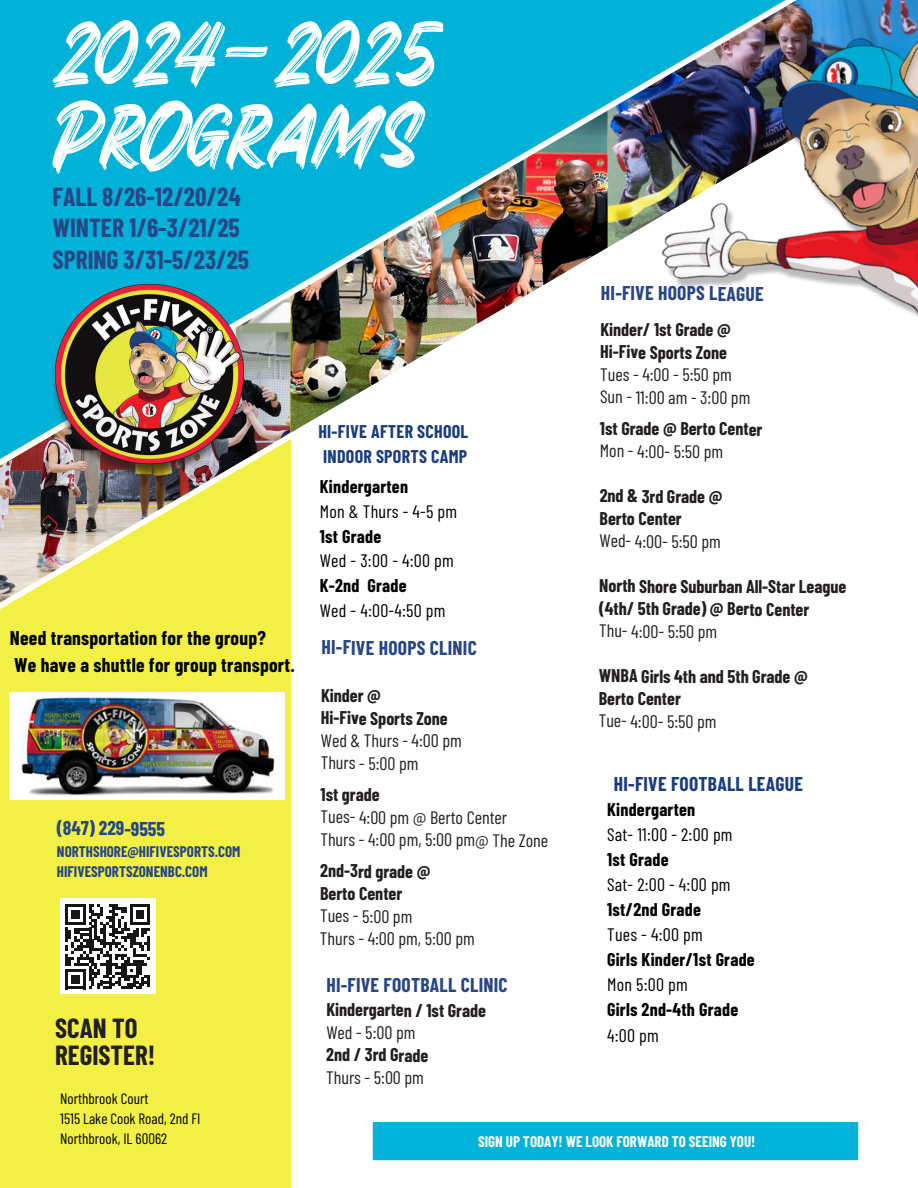
<style>
.page{position:relative;width:918px;height:1188px;background:#fff}
.page>*{position:absolute;margin:0;border:0;box-sizing:border-box;transform-origin:0 0}
.t1{font:123px "Black Ravens";color:#fff}
.t2{font:700 27px/27px "Barlow Condensed";color:#231f20}
.t3{font:700 25.5px "Barlow Condensed";color:#264686}
.t4{font:700 19.5px "Barlow Condensed";letter-spacing:.01em;color:#264686}
.t5{font:700 19.5px/27px "Barlow Condensed";letter-spacing:.015em;color:#000}
.t6{font:700 19.5px "Barlow Condensed";letter-spacing:.015em;color:#1a3d80}
.t7{font:700 18px/22.5px "Barlow Condensed";letter-spacing:-.005em;color:#231f20}
.t8{font:18px/22.5px "Barlow Condensed";letter-spacing:-.005em;color:#231f20}
.t9{font:700 18px/25px "Barlow Condensed";letter-spacing:.015em;color:#000}
.t10{font:18px/24.8px "Barlow Condensed";letter-spacing:.015em;color:#000}
.t11{font:700 18px/24.8px "Barlow Condensed";letter-spacing:.015em;color:#1a3d80}
.t12{font:15px "Barlow Condensed";color:#000}
.t13{font:700 15px/20.2px "Barlow Condensed";color:#264686}
.t14{font:700 15px "Barlow Condensed";color:#fff}
.s1{font-weight:700}
.s2{font-weight:400}
</style>
<div class="page">
<div style="left:0;top:269px;width:291px;height:919px;background:#f2f044"></div>
<div style="left:0;top:0;width:580px;height:125px;background:#00b2d7"></div>
<img style="left:0;top:125px;width:580px;height:484px">
<img style="left:580px;top:0;width:338px;height:317px">
<div style="left:372px;top:1123px;width:486px;height:37px;background:#00b3da"></div>
<div style="left:60px;top:899px;width:95px;height:95px;background:#fff"></div>
<svg style="left:65px;top:904px;width:85px;height:85px"></svg>
<img style="left:10px;top:692px;width:274px;height:107px">
<p class="t1" style="left:53px;top:-9px;width:387px">2024-2025</p>
<p class="t1" style="left:53px;top:71px;width:368px">PrOgrams</p>
<h3 class="t3" style="left:53px;top:180px;width:190px">FALL 8/26-12/20/24</h3>
<p class="t3" style="left:53px;top:212px;width:189px">WINTER 1/6-3/21/25</p>
<p class="t3" style="left:53px;top:243px;width:198px">SPRING 3/31-5/23/25</p>
<p class="t5" style="left:10px;top:624px;width:286px">Need transportation for the group?<br>We have a shuttle for group transport.</p>
<h4 class="t4" style="left:57px;top:816px;width:110px">(847) 229-9555</h4>
<p class="t13" style="left:57px;top:840px;width:185px">NORTHSHORE@HIFIVESPORTS.COM<br>HIFIVESPORTSZONENBC.COM</p>
<h6 class="t2" style="left:55px;top:1014px;width:102px">SCAN TO<br>REGISTER!</h6>
<h2 class="t12" style="left:60px;top:1089px;width:90px">Northbrook Court</h2>
<p class="t12" style="left:60px;top:1109px;width:142px">1515 Lake Cook Road, 2nd Fl</p>
<p class="t12" style="left:60px;top:1129px;width:109px">Northbrook, IL 60062</p>
<h3 class="t11" style="left:318px;top:419px;width:151px">HI-FIVE AFTER SCHOOL<br>INDOOR SPORTS CAMP</h3>
<h5 class="t10" style="left:320px;top:474px;width:139px"><span class="s1">Kindergarten<br></span>Mon &amp; Thurs - 4-5 pm<br><span class="s1">1st Grade<br></span>Wed - 3:00 - 4:00 pm<br><span class="s1">K-2nd Grade<br></span>Wed - 4:00-4:50 pm</h5>
<h5 class="t4" style="left:322px;top:635px;width:157px">HI-FIVE HOOPS CLINIC</h5>
<h5 class="t8" style="left:321px;top:683px;width:143px"><span class="s1">Kinder @<br>Hi-Five Sports Zone<br></span>Wed &amp; Thurs - 4:00 pm<br>Thurs - 5:00 pm</h5>
<h5 class="t8" style="left:320px;top:782px;width:229px"><span class="s1">1st grade<br></span>Tues- 4:00 pm @ Berto Center<br>Thurs - 4:00 pm, 5:00 pm@ The Zone</h5>
<h5 class="t8" style="left:320px;top:859px;width:156px"><span class="s1">2nd-3rd grade @<br>Berto Center<br></span>Tues - 5:00 pm<br>Thurs - 4:00 pm, 5:00 pm</h5>
<h3 class="t4" style="left:326px;top:973px;width:183px">HI-FIVE FOOTBALL CLINIC</h3>
<h5 class="t7" style="left:326px;top:998px;width:161px">Kindergarten / 1st Grade<br><span class="s2">Wed - 5:00 pm<br></span>2nd / 3rd Grade<br><span class="s2">Thurs - 5:00 pm</span></h5>
<h5 class="t4" style="left:601px;top:281px;width:164px">HI-FIVE HOOPS LEAGUE</h5>
<h4 class="t8" style="left:600px;top:318px;width:152px"><span class="s1">Kinder/ 1st Grade @<br>Hi-Five Sports Zone<br></span>Tues - 4:00 - 5:50 pm<br>Sun - 11:00 am - 3:00 pm</h4>
<h3 class="t7" style="left:600px;top:417px;width:164px">1st Grade @ Berto Center<br><span class="s2">Mon - 4:00- 5:50 pm</span></h3>
<h5 class="t7" style="left:600px;top:484px;width:124px">2nd &amp; 3rd Grade @<br>Berto Center<br><span class="s2">Wed- 4:00- 5:50 pm</span></h5>
<h5 class="t7" style="left:599px;top:575px;width:249px">North Shore Suburban All-Star League (4th/ 5th Grade) @ Berto Center<br><span class="s2">Thu- 4:00- 5:50 pm</span></h5>
<h5 class="t7" style="left:599px;top:664px;width:211px">WNBA Girls 4th and 5th Grade @<br>Berto Center<br><span class="s2">Tue- 4:00- 5:50 pm</span></h5>
<h3 class="t6" style="left:614px;top:771px;width:190px">HI-FIVE FOOTBALL LEAGUE</h3>
<h5 class="t9" style="left:607px;top:797px;width:149px">Kindergarten<br><span class="s2">Sat- 11:00 - 2:00 pm<br></span>1st Grade<br><span class="s2">Sat- 2:00 - 4:00 pm<br></span>1st/2nd Grade<br><span class="s2">Tues - 4:00 pm<br></span>Girls Kinder/1st Grade<br><span class="s2">Mon 5:00 pm<br></span>Girls 2nd-4th Grade<br><span class="s2">4:00 pm</span></h5>
<h2 class="t14" style="left:478px;top:1132px;width:279px">SIGN UP TODAY! WE LOOK FORWARD TO SEEING YOU!</h2>
</div>
